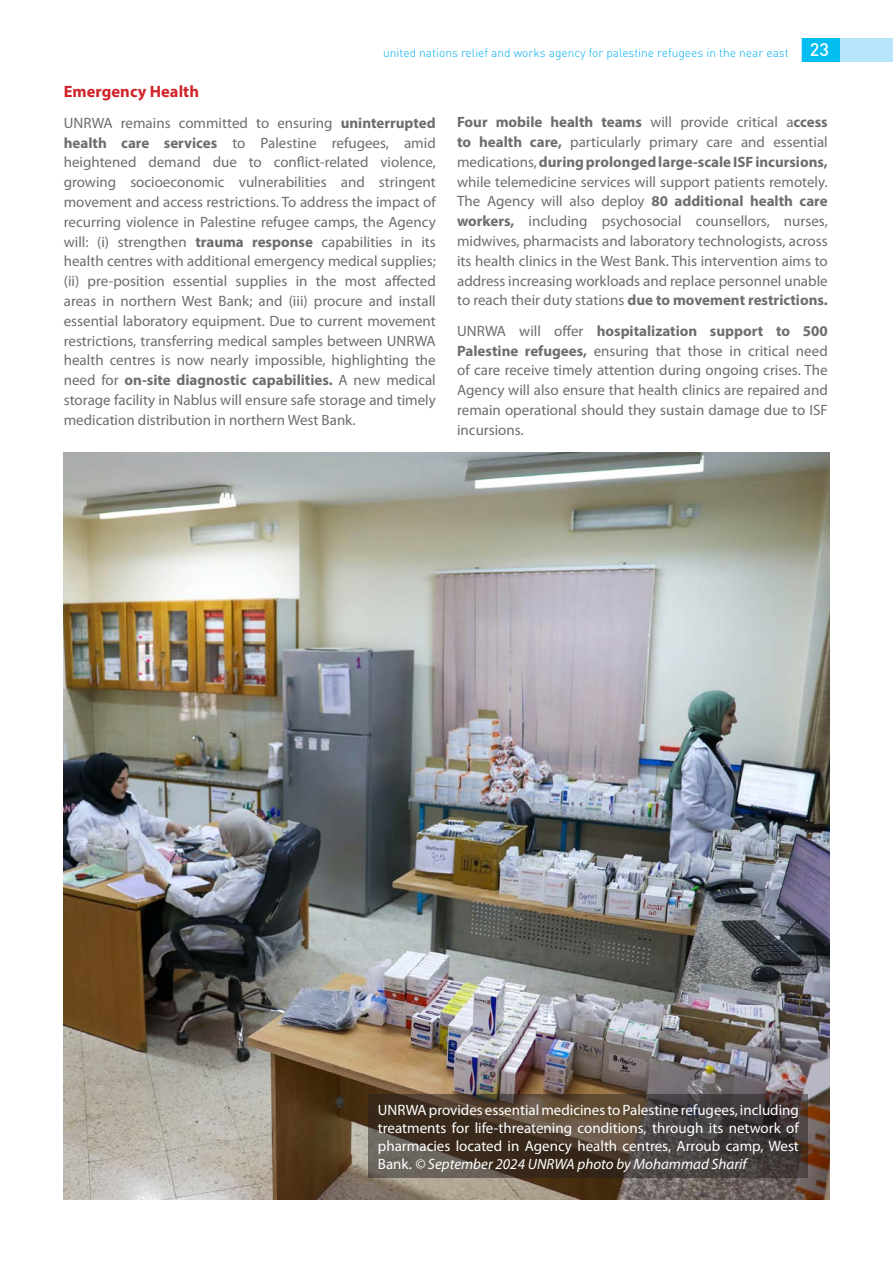
<style>
.page{position:relative;width:893px;height:1263px;background:#fff}
.page>*{position:absolute;margin:0;border:0;box-sizing:border-box;transform-origin:0 0}
.Body_text{font:700 16.5px "Myriad Pro";letter-spacing:.005em;color:#d1232a}
.S-Body_Text{font:15px/19.8px "Myriad Pro";color:#6c6d70;text-align:justify}
.Photo_Caption{font:15px/18px "Myriad Pro";color:#fff;text-align:justify}
.t1{font:300 12px "DIN Pro";color:#00aeef}
.s1{font-weight:500;font-size:18px;color:#fff}
.s2{font-weight:700}
.s3{font-style:italic}
</style>
<div class="page">
<div style="left:801px;top:39px;width:92px;height:23px;background:#b9e5fa"></div>
<div style="left:801px;top:39px;width:38px;height:23px;background:#01bdf2"></div>
<img style="left:64px;top:453px;width:765px;height:746px">
<svg style="left:369px;top:1094px;width:439px;height:84px;background:#4a3f36"></svg>
<p class="t1" style="left:383px;top:44px;width:447px">united nations relief and works agency for palestine refugees in the near east <span class="s1">23</span></p>
<p class="Body_text" style="left:64px;top:81px;width:137px">Emergency Health</p>
<p class="S-Body_Text" style="left:64px;top:113px;width:374px">UNRWA remains committed to ensuring <span class="s2">uninterrupted health care services</span> to Palestine refugees, amid heightened demand due to conflict-related violence, growing socioeconomic vulnerabilities and stringent movement and access restrictions. To address the impact of recurring violence in Palestine refugee camps, the Agency will: (i) strengthen <span class="s2">trauma response</span> capabilities in its health centres with additional emergency medical supplies; (ii) pre-position essential supplies in the most affected areas in northern West Bank; and (iii) procure and install essential laboratory equipment. Due to current movement restrictions, transferring medical samples between UNRWA health centres is now nearly impossible, highlighting the need for <span class="s2">on-site diagnostic capabilities.</span> A new medical storage facility in Nablus will ensure safe storage and timely medication distribution in northern West Bank.</p>
<p class="S-Body_Text" style="left:457px;top:112px;width:372px"><span class="s2">Four mobile health teams</span> will provide critical a<span class="s2">ccess to health care,</span> particularly primary care and essential medications, <span class="s2">during prolonged large-scale ISF incursions, </span>while telemedicine services will support patients remotely.<br>The Agency will also deploy <span class="s2">80 additional health care workers,</span> including psychosocial counsellors, nurses, midwives, pharmacists and laboratory technologists, across its health clinics in the West Bank. This intervention aims to address increasing workloads and replace personnel unable to reach their duty stations <span class="s2">due to movement restrictions.</span></p>
<p class="S-Body_Text" style="left:457px;top:321px;width:372px">UNRWA will offer <span class="s2">hospitalization support to 500<br>Palestine refugees,</span> ensuring that those in critical need of care receive timely attention during ongoing crises. The Agency will also ensure that health clinics are repaired and remain operational should they sustain damage due to ISF incursions.</p>
<p class="Photo_Caption" style="left:378px;top:1100px;width:423px">UNRWA provides essential medicines to Palestine refugees, including treatments for life-threatening conditions, through its network of pharmacies located in Agency health centres, Arroub camp, West Bank. <span class="s3">© September 2024 UNRWA photo by Mohammad Sharif</span></p>
</div>
